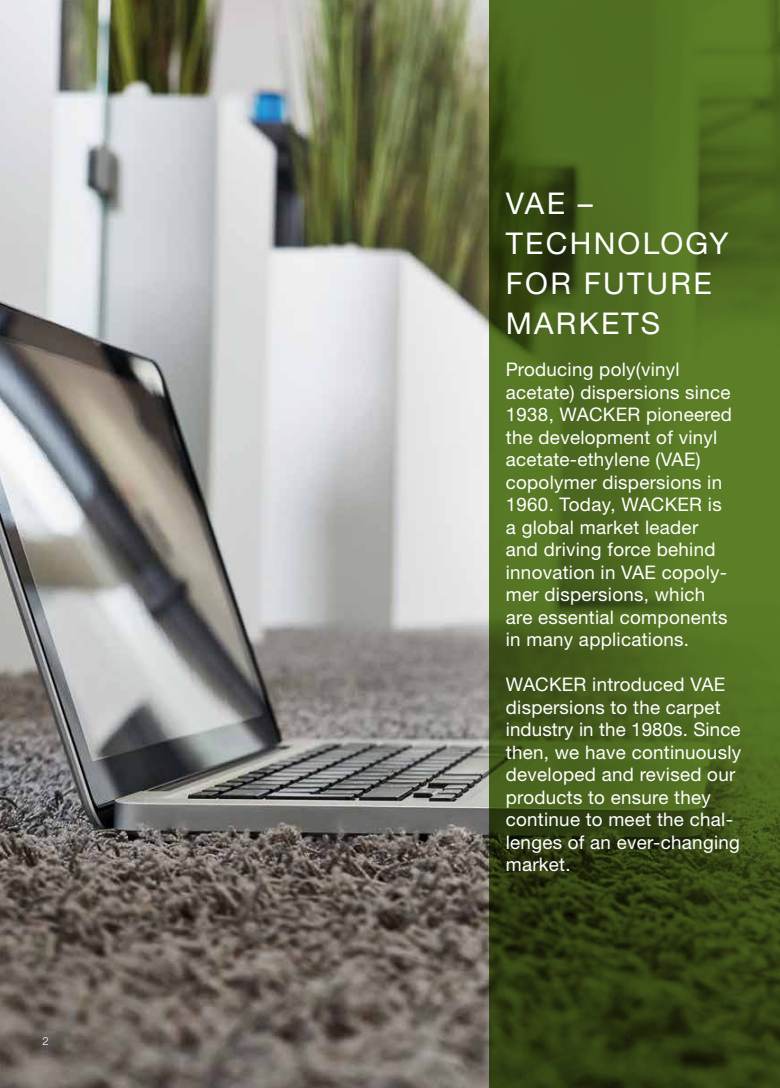
<style>
.page{position:relative;width:780px;height:1088px;background:#fff}
.page>*{position:absolute;margin:0;border:0;box-sizing:border-box;transform-origin:0 0}
.t1{font:30px/40px "Neue Helveticafor WACKER 55";letter-spacing:.075em;color:#fff}
.t2{font:18.75px/22.5px "Neue Helveticafor WACKER 55";letter-spacing:.015em;color:#fff}
.t3{font:11.25px "Neue Helveticafor WACKER 45";color:#fff}
</style>
<div class="page">
<img style="left:0;top:0;width:490px;height:1088px">
<svg style="left:490px;top:0;width:290px;height:1088px;background:#465f1c"></svg>
<p class="t3" style="left:43px;top:1034px;width:8px">2</p>
<h1 class="t1" style="left:506px;top:183px;width:224px">VAE –<br>TECHNOLOGY<br>FOR FUTURE<br>MARKETS</h1>
<p class="t2" style="left:506px;top:358px;width:228px">Producing poly(vinyl acetate) dispersions since<br>1938, WACKER pioneered the development of vinyl acetate-ethylene (VAE) copolymer dispersions in<br>1960. Today, WACKER is a global market leader and driving force behind innovation in VAE copoly&shy;mer dispersions, which are essential components in many applications.</p>
<p class="t2" style="left:506px;top:673px;width:237px">WACKER introduced VAE dispersions to the carpet industry in the 1980s. Since then, we have continuously developed and revised our products to ensure they continue to meet the chal&shy;lenges of an ever-changing market.</p>
</div>
